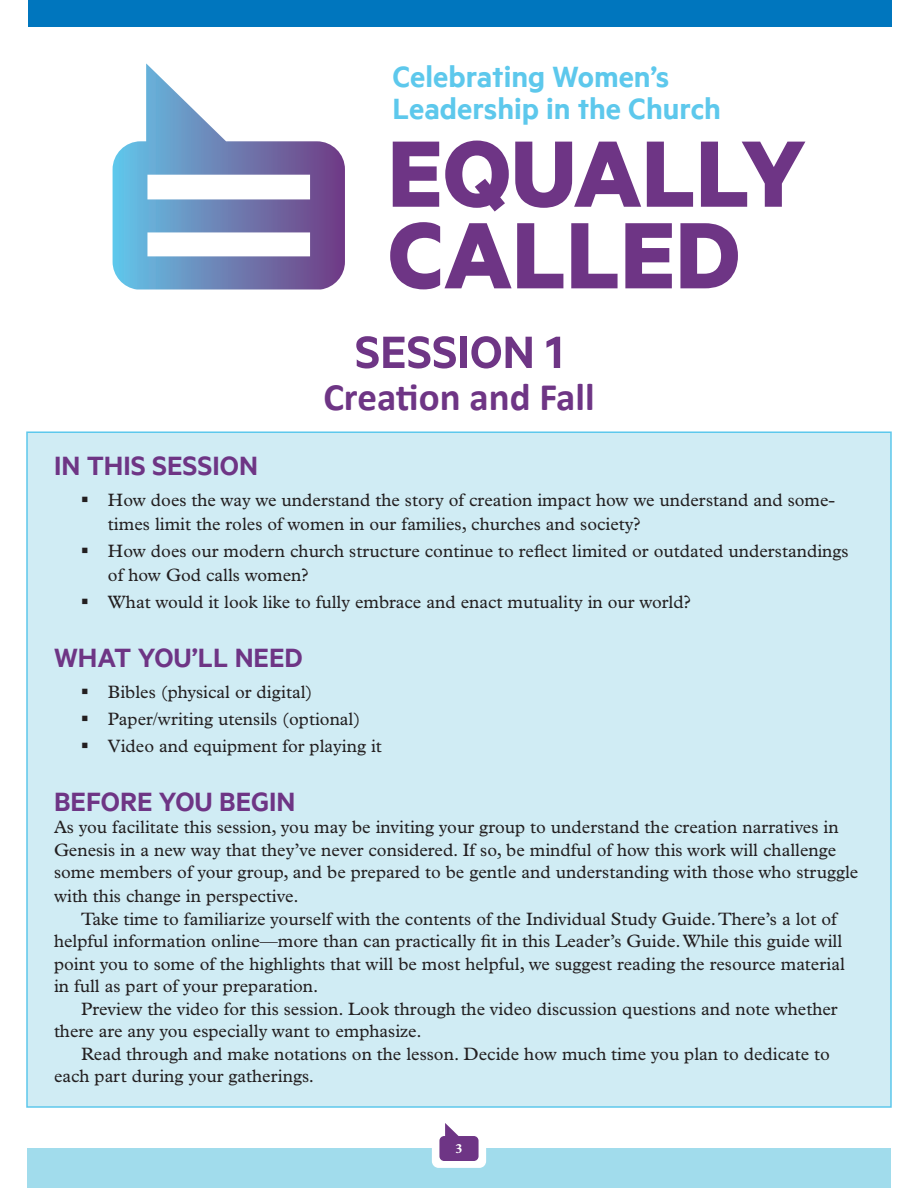
<style>
.page{position:relative;width:918px;height:1188px;background:#fff}
.page>*{position:absolute;margin:0;border:0;box-sizing:border-box;transform-origin:0 0}
.t1{font:600 51px "Metric";color:#6e3585}
.t2{font:700 39px "Calibri";color:#6e3585}
.t3{font:600 33.15px/32px "Metric";color:#5dc8ec}
.t4{font:600 30px "Metric";color:#6e3585}
.t5{font:18px/22.5px "Plantin MT Pro";color:#231f20}
.t6{font:700 13.5px "Plantin MT Pro";color:#fff}
</style>
<div class="page">
<div style="left:27px;top:1148px;width:864px;height:40px;background:#a1dcec"></div>
<div style="left:432px;top:1104px;width:54px;height:64px;background:#fff;border-radius:7px"></div>
<svg style="left:439px;top:1123px;width:40px;height:38px"></svg>
<div style="left:28px;top:0;width:864px;height:27px;background:#0076be"></div>
<div style="left:26px;top:431px;width:866px;height:677px;background:#d0ecf4;border:2px solid #5dc8ec"></div>
<svg style="left:113px;top:64px;width:232px;height:225px"></svg>
<svg style="left:147px;top:175px;width:163px;height:81px"></svg>
<svg style="left:393px;top:142px;width:46px;height:65px"></svg>
<svg style="left:445px;top:141px;width:64px;height:71px"></svg>
<svg style="left:515px;top:142px;width:126px;height:66px"></svg>
<svg style="left:647px;top:142px;width:46px;height:65px"></svg>
<svg style="left:701px;top:142px;width:104px;height:65px"></svg>
<svg style="left:390px;top:222px;width:173px;height:67px"></svg>
<svg style="left:571px;top:223px;width:47px;height:65px"></svg>
<svg style="left:625px;top:223px;width:47px;height:65px"></svg>
<svg style="left:680px;top:223px;width:58px;height:65px"></svg>
<h3 class="t3" style="left:392px;top:60px;width:330px">Celebrating Women’s<br>Leadership in the Church</h3>
<h1 class="t1" style="left:355px;top:322px;width:210px">SESSION 1</h1>
<h2 class="t2" style="left:323px;top:373px;width:273px">Creation and Fall</h2>
<h3 class="t4" style="left:54px;top:448px;width:206px">IN THIS SESSION</h3>
<p class="t5" style="left:108px;top:488px;width:729px;line-height:24px">How does the way we understand the story of creation impact how we understand and some&shy;times limit the roles of women in our families, churches and society?</p>
<p class="t5" style="left:108px;top:539px;width:742px;line-height:24px">How does our modern church structure continue to reflect limited or outdated understandings of how God calls women?</p>
<p class="t5" style="left:108px;top:591px;width:584px">What would it look like to fully embrace and enact mutuality in our world?</p>
<h3 class="t4" style="left:54px;top:640px;width:250px">WHAT YOU’LL NEED</h3>
<p class="t5" style="left:108px;top:678px;width:275px;line-height:27.3px">Bibles (physical or digital)<br>Paper/writing utensils (optional)<br>Video and equipment for playing it</p>
<h3 class="t4" style="left:54px;top:784px;width:243px">BEFORE YOU BEGIN</h3>
<p class="t5" style="left:54px;top:816px;width:806px;line-height:23px">As you facilitate this session, you may be inviting your group to understand the creation narratives in Genesis in a new way that they’ve never considered. If so, be mindful of how this work will challenge some members of your group, and be prepared to be gentle and understanding with those who struggle with this change in perspective.</p>
<p class="t5" style="left:54px;top:908px;width:792px;text-indent:27px">Take time to familiarize yourself with the contents of the Individual Study Guide. There’s a lot of helpful information online—more than can practically fit in this Leader’s Guide. While this guide will point you to some of the highlights that will be most helpful, we suggest reading the resource material in full as part of your preparation.</p>
<p class="t5" style="left:54px;top:998px;width:785px;text-indent:27px">Preview the video for this session. Look through the video discussion questions and note whether there are any you especially want to emphasize.</p>
<p class="t5" style="left:54px;top:1043px;width:777px;text-indent:27px">Read through and make notations on the lesson. Decide how much time you plan to dedicate to each part during your gatherings.</p>
<p class="t6" style="left:455px;top:1140px;width:9px">3</p>
</div>
